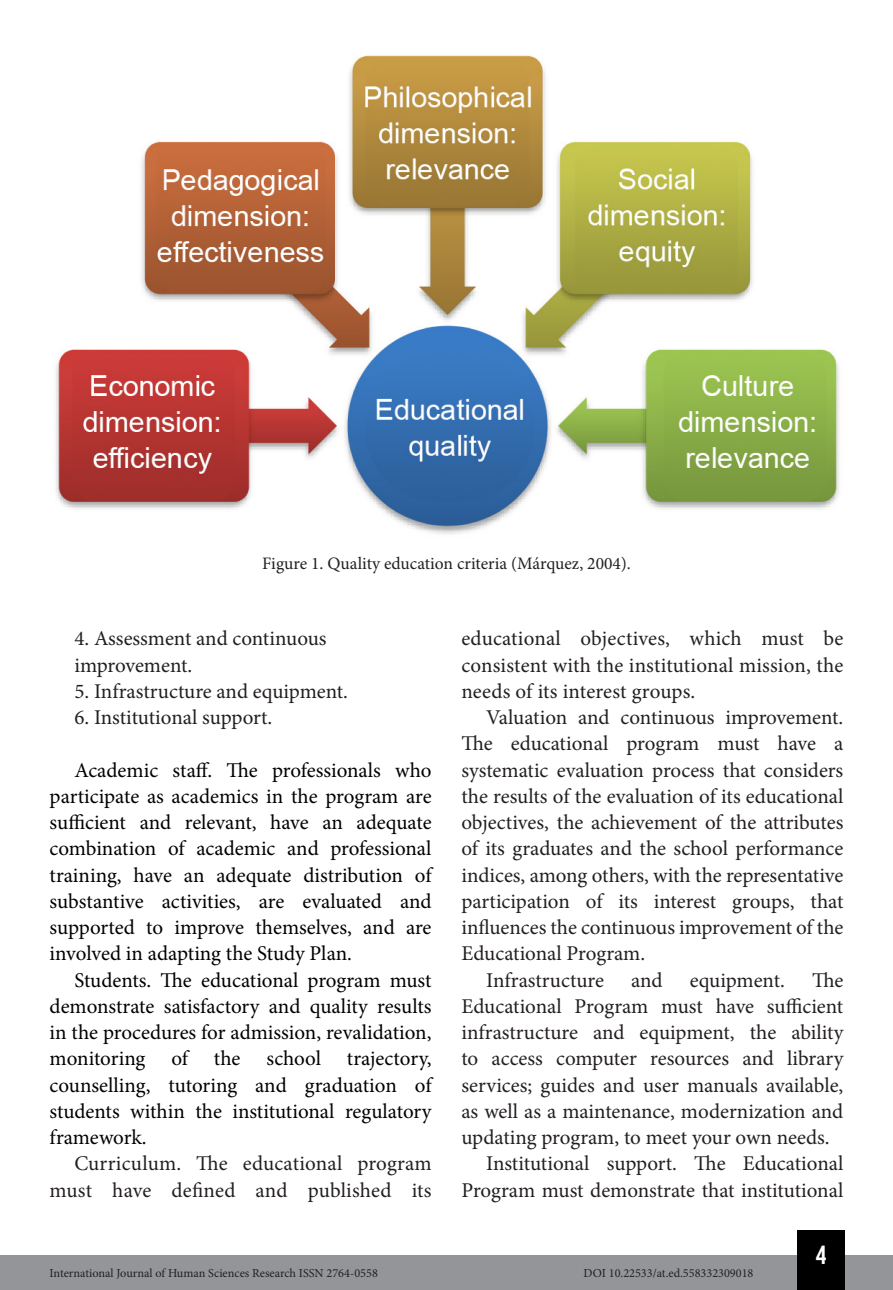
<style>
.page{position:relative;width:893px;height:1290px;background:#fff}
.page>*{position:absolute;margin:0;border:0;box-sizing:border-box;transform-origin:0 0}
.t1{font:26.25px "Bebas Kai";color:#fff}
.TXT{font:21px/26.2px "Minion Pro";color:#231f20;text-align:justify}
.TXT-2{font:21px/26.2px "Minion Pro";letter-spacing:-.005em;color:#000;text-align:justify}
.INFO{font:17.5px "Minion Pro";color:#231f20}
.t2{font:12.25px "Minion Pro";color:#231f20}
</style>
<div class="page">
<div style="left:0;top:1255px;width:893px;height:35px;background:#939598"></div>
<div style="left:797px;top:1230px;width:48px;height:60px;background:#000"></div>
<img style="left:55px;top:55px;width:784px;height:479px">
<p class="INFO" style="left:262px;top:551px;width:370px">Figure 1. Quality education criteria (Márquez, 2004).</p>
<p class="TXT" style="left:74px;top:626px;width:254px">4. Assessment and continuous improvement.</p>
<p class="TXT" style="left:74px;top:678px;width:275px">5. Infrastructure and equipment.</p>
<p class="TXT" style="left:74px;top:704px;width:199px">6. Institutional support.</p>
<p class="TXT-2" style="left:50px;top:757px;width:384px;text-indent:25px">Academic staff. The professionals who participate as academics in the program are sufficient and relevant, have an adequate combination of academic and professional training, have an adequate distribution of substantive activities, are evaluated and supported to improve themselves, and are involved in adapting the Study Plan.</p>
<p class="TXT-2" style="left:50px;top:967px;width:383px;text-indent:25px">Students. The educational program must demonstrate satisfactory and quality results in the procedures for admission, revalidation, monitoring of the school trajectory, counselling, tutoring and graduation of students within the institutional regulatory framework.</p>
<p class="TXT" style="left:50px;top:1151px;width:383px;text-align:right">Curriculum. The educational program must have defined and published its</p>
<p class="TXT" style="left:461px;top:626px;width:383px">educational objectives, which must be consistent with the institutional mission, the needs of its interest groups.</p>
<p class="TXT" style="left:461px;top:704px;width:384px;text-indent:25px">Valuation and continuous improvement.<br>The educational program must have a systematic evaluation process that considers the results of the evaluation of its educational objectives, the achievement of the attributes of its graduates and the school performance indices, among others, with the representative participation of its interest groups, that influences the continuous improvement of the Educational Program.</p>
<p class="TXT" style="left:486px;top:967px;width:119px">Infrastructure</p>
<p class="TXT" style="left:631px;top:967px;width:33px">and</p>
<p class="TXT" style="left:690px;top:967px;width:97px">equipment.</p>
<p class="TXT" style="left:461px;top:967px;width:384px;text-indent:351px">The Educational Program must have sufficient infrastructure and equipment, the ability to access computer resources and library services; guides and user manuals available, as well as a maintenance, modernization and updating program, to meet your own needs.</p>
<p class="TXT" style="left:461px;top:1151px;width:383px;text-align:right">Institutional support. The Educational<br>Program must demonstrate that institutional</p>
<p class="t1" style="left:816px;top:1241px;width:12px">4</p>
<p class="t2" style="left:50px;top:1265px;width:330px">International Journal of Human Sciences Research ISSN 2764-0558</p>
<p class="t2" style="left:584px;top:1265px;width:171px">DOI 10.22533/at.ed.558332309018</p>
</div>
